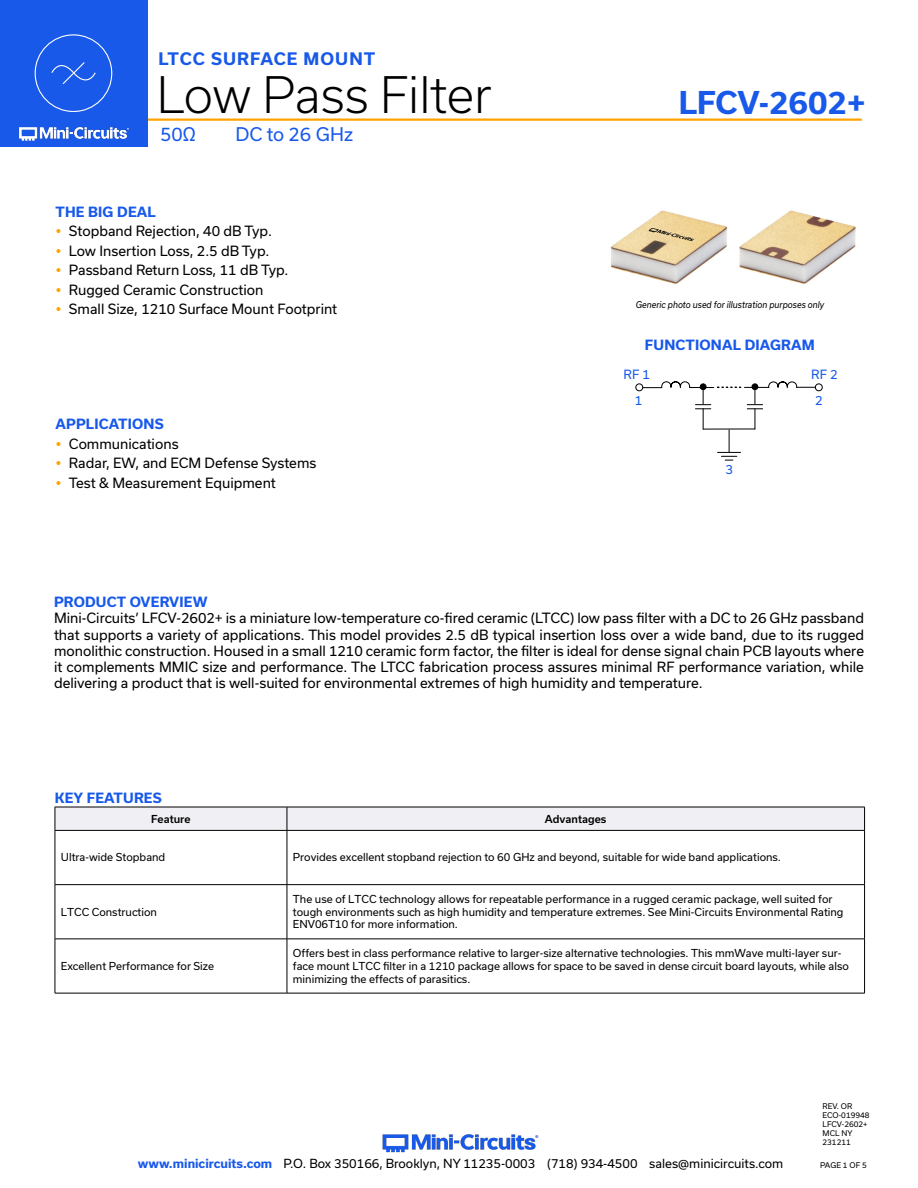
<style>
.page{position:relative;width:918px;height:1188px;background:#fff}
.page>*{position:absolute;margin:0;border:0;box-sizing:border-box;transform-origin:0 0}
.t1{font:300 48px "Usual";color:#000}
.t2{font:700 30px "Usual";color:#1859ea}
.t3{font:18px "Usual";color:#1859ea}
.t4{font:700 16.5px "Usual";letter-spacing:.065em;color:#1859ea}
.Regular_Copy{font:13.5px/16.2px "Usual";color:#000;text-align:justify}
.Blue_Headers{font:700 13.5px "Usual";letter-spacing:.015em;color:#1859ea}
.t5{font:12.15px "Usual";color:#1859ea}
.t6{font:12px "Usual";color:#000}
.Table_Body_Left_Justified{font:10.5px/12.6px "Usual";color:#000}
.Table_Header_Center{font:500 10.5px "Usual";color:#000}
.t7{font:italic 9px "Usual";color:#000;scale:.9 1}
.Revision{font:7.5px "Usual";color:#000}
.s1{font-weight:700;color:#1859ea}
</style>
<div class="page">
<hr style="left:129px;top:118px;width:733px;height:3px;background:#ffa300">
<div style="left:0;top:0;width:147px;height:147px;background:#1859ea"></div>
<hr style="left:917px;top:0;width:1px;height:147px;background:#1859ea">
<img style="left:19px;top:126px;width:110px;height:15px">
<div style="left:35px;top:34px;width:77px;height:78px;border:1px solid #fff;border-radius:50%"></div>
<svg style="left:51px;top:62px;width:45px;height:22px"></svg>
<img style="left:382px;top:1134px;width:157px;height:19px">
<img style="left:611px;top:210px;width:245px;height:74px">
<svg style="left:55px;top:807px;width:810px;height:23px"></svg>
<hr style="left:55px;top:830px;width:232px;height:1px;background:#000">
<hr style="left:55px;top:831px;width:1px;height:53px;background:#000">
<hr style="left:287px;top:830px;width:578px;height:1px;background:#000">
<hr style="left:287px;top:831px;width:1px;height:53px;background:#000">
<hr style="left:864px;top:831px;width:1px;height:53px;background:#000">
<hr style="left:55px;top:884px;width:232px;height:1px;background:#000">
<hr style="left:55px;top:885px;width:1px;height:54px;background:#000">
<hr style="left:287px;top:884px;width:578px;height:1px;background:#000">
<hr style="left:287px;top:885px;width:1px;height:54px;background:#000">
<hr style="left:864px;top:885px;width:1px;height:54px;background:#000">
<hr style="left:55px;top:939px;width:232px;height:1px;background:#000">
<hr style="left:55px;top:939px;width:1px;height:54px;background:#000">
<hr style="left:287px;top:939px;width:578px;height:1px;background:#000">
<hr style="left:287px;top:939px;width:1px;height:54px;background:#000">
<hr style="left:864px;top:939px;width:1px;height:54px;background:#000">
<hr style="left:55px;top:993px;width:232px;height:1px;background:#000">
<hr style="left:287px;top:993px;width:578px;height:1px;background:#000">
<div style="left:635px;top:384px;width:8px;height:7px;border:1px solid #000;border-radius:50%"></div>
<div style="left:815px;top:384px;width:8px;height:7px;border:1px solid #000;border-radius:50%"></div>
<svg style="left:642px;top:381px;width:173px;height:80px"></svg>
<p class="t4" style="left:158px;top:49px;width:218px">LTCC SURFACE MOUNT</p>
<h1 class="t1" style="left:157px;top:67px;width:336px">Low Pass Filter</h1>
<h3 class="t3" style="left:160px;top:124px;width:37px">50Ω</h3>
<h3 class="t3" style="left:235px;top:124px;width:119px">DC to 26 GHz</h3>
<p class="Blue_Headers" style="left:55px;top:204px;width:102px">THE BIG DEAL</p>
<p class="Regular_Copy" style="left:69px;top:223px;width:204px">Stopband Rejection, 40 dB Typ.</p>
<p class="Regular_Copy" style="left:69px;top:243px;width:202px">Low Insertion Loss, 2.5 dB Typ.</p>
<p class="Regular_Copy" style="left:69px;top:262px;width:221px">Passband Return Loss, 11 dB Typ.</p>
<p class="Regular_Copy" style="left:69px;top:282px;width:196px">Rugged Ceramic Construction</p>
<p class="Regular_Copy" style="left:69px;top:301px;width:270px">Small Size, 1210 Surface Mount Footprint</p>
<p class="Blue_Headers" style="left:55px;top:416px;width:110px">APPLICATIONS</p>
<p class="Regular_Copy" style="left:69px;top:435px;width:111px">Communications</p>
<p class="Regular_Copy" style="left:69px;top:455px;width:249px">Radar, EW, and ECM Defense Systems</p>
<p class="Regular_Copy" style="left:69px;top:474px;width:208px">Test &amp; Measurement Equipment</p>
<h2 class="t2" style="left:679px;top:86px;width:188px">LFCV-2602+</h2>
<p class="t7" style="left:636px;top:300px;width:211px">Generic photo used for illustration purposes only</p>
<p class="Blue_Headers" style="left:645px;top:337px;width:171px">FUNCTIONAL DIAGRAM</p>
<p class="t5" style="left:624px;top:367px;width:28px">RF 1</p>
<p class="t5" style="left:811px;top:367px;width:28px">RF 2</p>
<p class="t5" style="left:635px;top:394px;width:9px">1</p>
<p class="t5" style="left:815px;top:393px;width:9px">2</p>
<p class="t5" style="left:726px;top:463px;width:9px">3</p>
<p class="Blue_Headers" style="left:54px;top:594px;width:155px">PRODUCT OVERVIEW</p>
<p class="Regular_Copy" style="left:54px;top:610px;width:812px">Mini-Circuits’ LFCV-2602+ is a miniature low-temperature co-fired ceramic (LTCC) low pass filter with a DC to 26 GHz passband that supports a variety of applications. This model provides 2.5 dB typical insertion loss over a wide band, due to its rugged monolithic construction. Housed in a small 1210 ceramic form factor, the filter is ideal for dense signal chain PCB layouts where it complements MMIC size and performance. The LTCC fabrication process assures minimal RF performance variation, while delivering a product that is well-suited for environmental extremes of high humidity and temperature.</p>
<p class="Blue_Headers" style="left:55px;top:790px;width:108px">KEY FEATURES</p>
<p class="Table_Header_Center" style="left:151px;top:813px;width:41px">Feature</p>
<p class="Table_Header_Center" style="left:545px;top:813px;width:63px">Advantages</p>
<p class="Table_Body_Left_Justified" style="left:61px;top:851px;width:106px">Ultra-wide Stopband</p>
<p class="Table_Body_Left_Justified" style="left:293px;top:851px;width:490px">Provides excellent stopband rejection to 60 GHz and beyond, suitable for wide band applications.</p>
<p class="Table_Body_Left_Justified" style="left:61px;top:905px;width:98px">LTCC Construction</p>
<p class="Table_Body_Left_Justified" style="left:61px;top:960px;width:155px">Excellent Performance for Size</p>
<p class="Table_Body_Left_Justified" style="left:293px;top:893px;width:552px">The use of LTCC technology allows for repeatable performance in a rugged ceramic package, well suited for tough environments such as high humidity and temperature extremes. See Mini-Circuits Environmental Rating<br>ENV06T10 for more information.</p>
<p class="Table_Body_Left_Justified" style="left:293px;top:947px;width:558px">Offers best in class performance relative to larger-size alternative technologies. This mmWave multi-layer sur&shy;face mount LTCC filter in a 1210 package allows for space to be saved in dense circuit board layouts, while also minimizing the effects of parasitics.</p>
<p class="Revision" style="left:823px;top:1102px;width:31px">REV. OR</p>
<p class="Revision" style="left:823px;top:1111px;width:48px">ECO-019948</p>
<p class="Revision" style="left:823px;top:1120px;width:47px">LFCV-2602+</p>
<p class="Revision" style="left:823px;top:1129px;width:31px">MCL NY</p>
<p class="Revision" style="left:823px;top:1138px;width:30px">231211</p>
<p class="t6" style="left:138px;top:1157px;width:647px"><span class="s1">www.minicircuits.com</span> P.O. Box 350166, Brooklyn, NY 11235-0003 (718) 934-4500 sales@minicircuits.com</p>
<p class="Revision" style="left:820px;top:1161px;width:48px">PAGE 1 OF 5</p>
</div>
